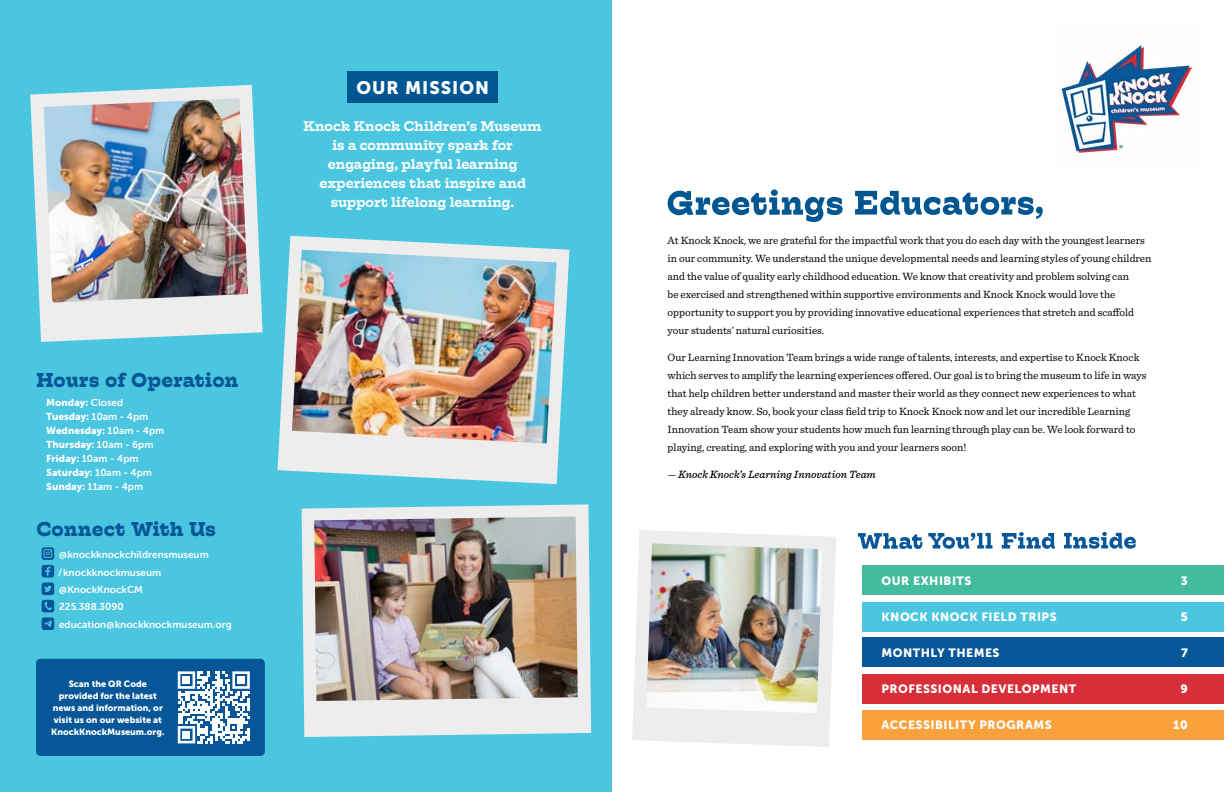
<style>
.page{position:relative;width:1224px;height:792px;background:#fff}
.page>*{position:absolute;margin:0;border:0;box-sizing:border-box;transform-origin:0 0}
.t1{font:700 20px "Hatch";letter-spacing:.01em;color:#075798}
.t2{font:18px "Museo Sans 900";letter-spacing:.055em;color:#fff}
.t3{font:500 14px/19px "Hatch";color:#fff;text-align:center}
.t4{font:12px "Museo Sans 900";letter-spacing:.04em;color:#fff}
.t5{font:11px/18px "Sentinel Pro";color:#000}
.t6{font:italic 500 11px "Sentinel Pro";color:#000}
.t7{font:10px "Museo Sans 700";color:#fff}
.t8{font:10px/14px "Museo Sans 900";color:#fff}
.t9{font:9px/12px "Museo Sans 900";color:#fff;text-align:center}
.s1{font-family:"Museo Sans 700"}
.s2{font-family:"Museo Sans 900"}
.s3{font-weight:400;font-style:normal}
</style>
<div class="page">
<div style="left:0;top:0;width:612px;height:792px;background:#4ac6e0"></div>
<svg style="left:30px;top:85px;width:233px;height:257px;fill:#ededee"></svg>
<img style="left:44px;top:98px;width:204px;height:205px">
<svg style="left:302px;top:504px;width:289px;height:233px;background:#dde9ec"></svg>
<img style="left:314px;top:517px;width:264px;height:184px">
<svg style="left:278px;top:236px;width:291px;height:248px;fill:#ededee"></svg>
<img style="left:292px;top:250px;width:265px;height:194px">
<img style="left:1060px;top:45px;width:135px;height:111px">
<div style="left:347px;top:71px;width:151px;height:31px;background:#005691"></div>
<svg style="left:668px;top:189px;width:175px;height:33px"></svg>
<svg style="left:855px;top:191px;width:188px;height:28px"></svg>
<svg style="left:632px;top:530px;width:204px;height:217px;fill:#ededee"></svg>
<img style="left:646px;top:543px;width:176px;height:170px">
<div style="left:863px;top:674px;width:361px;height:29px;background:#d92e3a"></div>
<div style="left:863px;top:710px;width:361px;height:30px;background:#f9a13c"></div>
<div style="left:863px;top:602px;width:361px;height:30px;background:#4ac6e0"></div>
<div style="left:863px;top:565px;width:361px;height:30px;background:#43bc9e"></div>
<div style="left:863px;top:637px;width:361px;height:30px;background:#075798"></div>
<svg style="left:858px;top:532px;width:278px;height:17px"></svg>
<svg style="left:42px;top:547px;width:12px;height:83px"></svg>
<div style="left:36px;top:659px;width:229px;height:97px;background:#075798;border-radius:4px"></div>
<svg style="left:178px;top:671px;width:72px;height:72px"></svg>
<div style="left:183px;top:676px;width:7px;height:8px;background:#fff"></div>
<div style="left:237px;top:676px;width:8px;height:8px;background:#fff"></div>
<div style="left:183px;top:731px;width:7px;height:7px;background:#fff"></div>
<h1 class="t1" style="left:36px;top:366px;width:204px">Hours of Operation</h1>
<p class="t8" style="left:46px;top:395px;width:120px">Monday: <span class="s1">Closed<br></span>Tuesday: <span class="s1">10am - 4pm<br></span>Wednesday: <span class="s1">10am - 4pm<br></span>Thursday: <span class="s1">10am - 6pm</span></p>
<p class="t7" style="left:46px;top:453px;width:94px"><span class="s2">Friday:</span> 10am - 4pm</p>
<p class="t8" style="left:46px;top:465px;width:107px">Saturday: <span class="s1">10am - 4pm</span></p>
<p class="t7" style="left:46px;top:481px;width:98px"><span class="s2">Sunday:</span> 11am - 4pm</p>
<h1 class="t1" style="left:36px;top:516px;width:181px">Connect With Us</h1>
<p class="t7" style="left:59px;top:549px;width:151px">@knockknockchildrensmuseum</p>
<p class="t7" style="left:59px;top:584px;width:85px">@KnockKnockCM</p>
<p class="t7" style="left:58px;top:566px;width:105px">/knockknockmuseum</p>
<p class="t7" style="left:59px;top:601px;width:66px">225.388.3090</p>
<p class="t7" style="left:59px;top:619px;width:174px">education@knockknockmuseum.org</p>
<p class="t9" style="left:51px;top:678px;width:115px">Scan the QR Code provided for the latest news and information, or visit us on our website at<br>KnockKnockMuseum.org.</p>
<h2 class="t2" style="left:356px;top:77px;width:134px">OUR MISSION</h2>
<p class="t3" style="left:304px;top:116px;width:240px">Knock Knock Children’s Museum is a community spark for engaging, playful learning experiences that inspire and support lifelong learning.</p>
<p class="t5" style="left:668px;top:231px;width:485px">At Knock Knock, we are grateful for the impactful work that you do each day with the youngest learners in our community. We understand the unique developmental needs and learning styles of young children and the value of quality early childhood education. We know that creativity and problem solving can<br>be exercised and strengthened within supportive environments and Knock Knock would love the opportunity to support you by providing innovative educational experiences that stretch and scaffold your students’ natural curiosities.</p>
<p class="t5" style="left:668px;top:348px;width:481px">Our Learning Innovation Team brings a wide range of talents, interests, and expertise to Knock Knock which serves to amplify the learning experiences offered. Our goal is to bring the museum to life in ways that help children better understand and master their world as they connect new experiences to what they already know. So, book your class field trip to Knock Knock now and let our incredible Learning Innovation Team show your students how much fun learning through play can be. We look forward to playing, creating, and exploring with you and your learners soon!</p>
<p class="t6" style="left:668px;top:466px;width:210px"><span class="s3">—</span> Knock Knock’s Learning Innovation Team</p>
<p class="t4" style="left:881px;top:574px;width:92px">OUR EXHIBITS</p>
<p class="t4" style="left:1181px;top:574px;width:9px">3</p>
<p class="t4" style="left:881px;top:610px;width:177px">KNOCK KNOCK FIELD TRIPS</p>
<p class="t4" style="left:1181px;top:610px;width:9px">5</p>
<p class="t4" style="left:881px;top:646px;width:120px">MONTHLY THEMES</p>
<p class="t4" style="left:1181px;top:646px;width:8px">7</p>
<p class="t4" style="left:881px;top:682px;width:196px">PROFESSIONAL DEVELOPMENT</p>
<p class="t4" style="left:1181px;top:682px;width:9px">9</p>
<p class="t4" style="left:881px;top:718px;width:172px">ACCESSIBILITY PROGRAMS</p>
<p class="t4" style="left:1173px;top:718px;width:16px">10</p>
</div>
